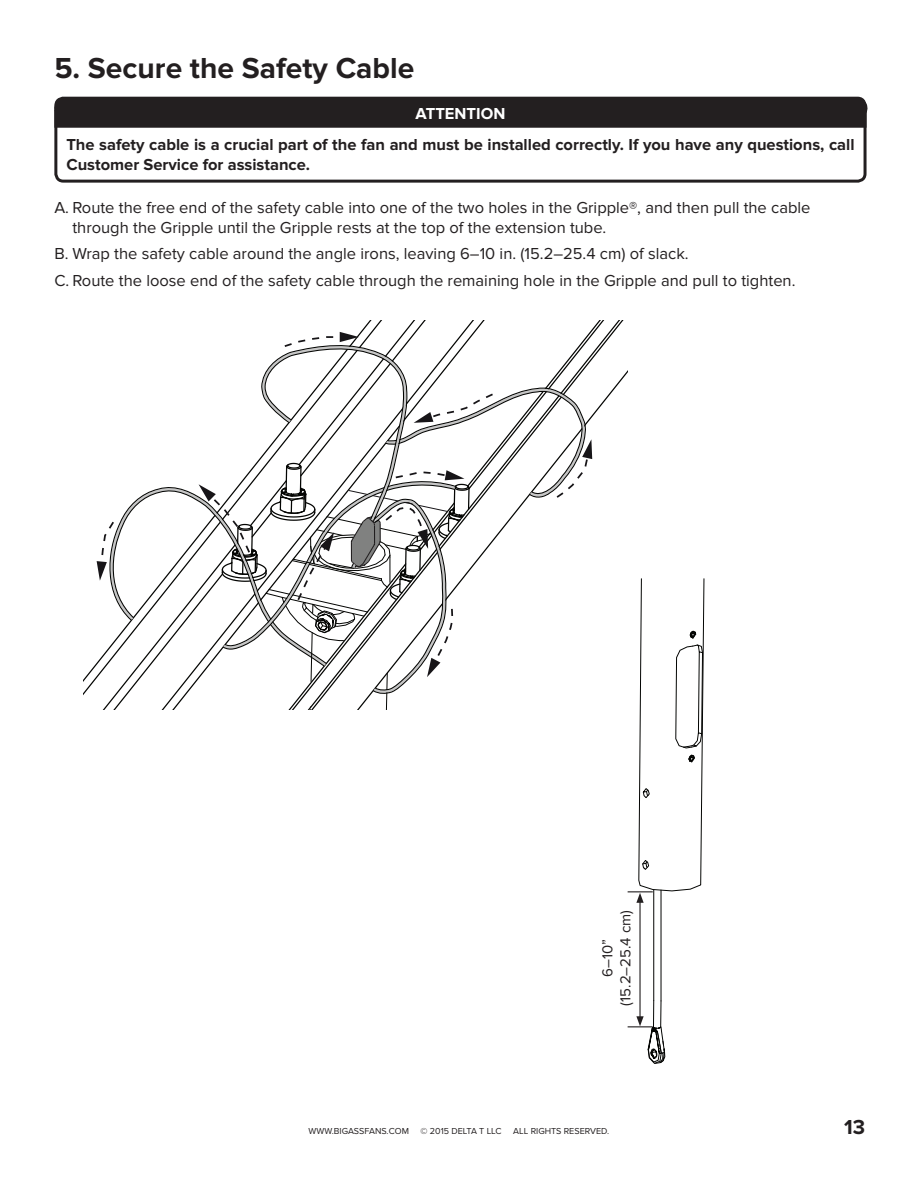
<style>
.page{position:relative;width:918px;height:1188px;background:#fff}
.page>*{position:absolute;margin:0;border:0;box-sizing:border-box;transform-origin:0 0}
.t1{font:700 30px "Proxima Nova";color:#231f20}
.t2{font:700 21px "Proxima Nova";color:#231f20}
.t3{font:16.5px/19.8px "Proxima Nova";color:#231f20}
.t4{font:700 16.5px/19.8px "Proxima Nova";color:#231f20}
.t5{font:700 16.5px "Proxima Nova";color:#fff}
.t6{font:15px/18px "Proxima Nova";color:#231f20;text-align:center}
.t7{font:9px "Proxima Nova";color:#231f20}
</style>
<div class="page">
<svg style="left:83px;top:320px;width:622px;height:744px"></svg>
<hr style="left:661px;top:890px;width:1px;height:111px;background:#040503">
<hr style="left:653px;top:890px;width:1px;height:110px;background:#040503">
<div style="left:65px;top:101px;width:792px;height:9px;background:#231f20"></div>
<div style="left:54px;top:110px;width:813px;height:18px;background:#231f20"></div>
<div style="left:54px;top:97px;width:813px;height:86px;border:3px solid #231f20;border-radius:8px"></div>
<h1 class="t1" style="left:54px;top:51px;width:361px">5. Secure the Safety Cable</h1>
<p class="t5" style="left:416px;top:104px;width:91px">ATTENTION</p>
<p class="t4" style="left:66px;top:135px;width:790px">The safety cable is a crucial part of the fan and must be installed correctly. If you have any questions, call<br>Customer Service for assistance.</p>
<p class="t3" style="left:72px;top:198px;width:740px;text-indent:-18px">A. Route the free end of the safety cable into one of the two holes in the Gripple®, and then pull the cable through the Gripple until the Gripple rests at the top of the extension tube.</p>
<p class="t3" style="left:54px;top:241px;width:743px;line-height:26.5px">B. Wrap the safety cable around the angle irons, leaving 6–10 in. (15.2–25.4 cm) of slack.<br>C. Route the loose end of the safety cable through the remaining hole in the Gripple and pull to tighten.</p>
<p class="t6" style="left:599px;top:1006px;width:97px;rotate:-90deg">6–10” (15.2–25.4 cm)</p>
<p class="t7" style="left:309px;top:1125px;width:102px">WWW.BIGASSFANS.COM</p>
<p class="t7" style="left:421px;top:1125px;width:83px">© 2015 DELTA T LLC</p>
<p class="t7" style="left:513px;top:1125px;width:98px">ALL RIGHTS RESERVED.</p>
<p class="t2" style="left:844px;top:1115px;width:22px">13</p>
</div>
